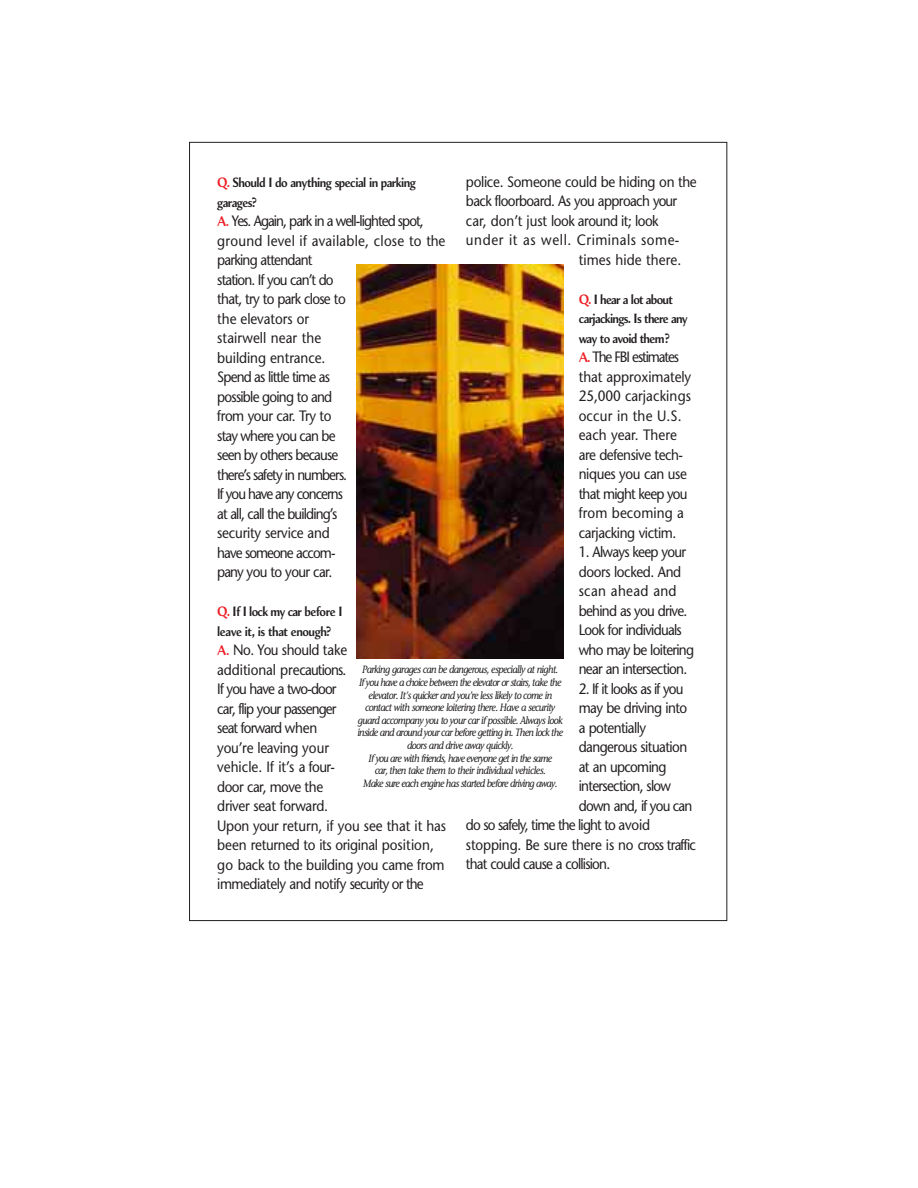
<style>
.page{position:relative;width:918px;height:1188px;background:#fff}
.page>*{position:absolute;margin:0;border:0;box-sizing:border-box;transform-origin:0 0}
.t1{font:15px/19.5px "Stone Sans";letter-spacing:-.04em;color:#231f20;scale:.9 1}
.t2{font:15px/19.5px "Stone Sans";letter-spacing:-.06em;color:#231f20;scale:.9 1}
.t3{font:15px/19.5px "Shell Sans Bold Table";letter-spacing:-.045em;color:#231f20;scale:.9 1}
.t4{font:15px "Stone Sans";letter-spacing:-.065em;color:#231f20;scale:.9 1}
.t5{font:15px "Stone Sans";letter-spacing:-.01em;color:#231f20;scale:.9 1}
.t6{font:15px "Stone Sans";letter-spacing:.035em;color:#231f20;scale:.9 1}
.t7{font:15px "Stone Sans";letter-spacing:.005em;color:#231f20;scale:.9 1}
.t8{font:italic 10.5px/12.6px "Stone Informal";letter-spacing:-.06em;color:#231f20;text-align:center;scale:.9 1}
.s1{color:#ee1d23}
.s2{font-family:"Shell Sans Bold Table";color:#ee1d23}
</style>
<div class="page">
<img style="left:357px;top:264px;width:207px;height:395px">
<p class="t1" style="left:466px;top:174px;width:258px">police. Someone could be hiding on the</p>
<p class="t1" style="left:466px;top:193px;width:236px">back floorboard. As you approach your</p>
<p class="t1" style="left:466px;top:213px;width:216px">car, don’t just look around it; look</p>
<p class="t6" style="left:466px;top:235px;width:239px">under it as well. Criminals some-</p>
<p class="t7" style="left:579px;top:254px;width:116px">times hide there.</p>
<p class="t3" style="left:579px;top:291px;width:123px"><span class="s1">Q.</span> I hear a lot about carjackings. Is there any way to avoid them?</p>
<p class="t1" style="left:579px;top:349px;width:127px"><span class="s2">A.</span> The FBI estimates that approximately<br>25,000 carjackings occur in the U.S. each year. There are defensive tech&shy;niques you can use that might keep you from becoming a carjacking victim.</p>
<p class="t1" style="left:579px;top:544px;width:130px">1. Always keep your doors locked. And scan ahead and behind as you drive.<br>Look for individuals who may be loitering near an intersection.</p>
<p class="t4" style="left:579px;top:683px;width:118px">2. If it looks as if you</p>
<p class="t1" style="left:579px;top:700px;width:122px">may be driving into</p>
<p class="t1" style="left:579px;top:720px;width:76px">a potentially</p>
<p class="t1" style="left:579px;top:739px;width:122px">dangerous situation</p>
<p class="t1" style="left:579px;top:759px;width:99px">at an upcoming</p>
<p class="t1" style="left:579px;top:778px;width:104px">intersection, slow</p>
<p class="t2" style="left:579px;top:798px;width:128px">down and, if you can</p>
<p class="t4" style="left:466px;top:820px;width:206px">do so safely, time the light to avoid</p>
<p class="t5" style="left:466px;top:839px;width:257px">stopping. Be sure there is no cross traffic</p>
<p class="t1" style="left:466px;top:856px;width:162px">that could cause a collision.</p>
<p class="t3" style="left:217px;top:174px;width:222px"><span class="s1">Q.</span> Should I do anything special in parking garages?</p>
<p class="t2" style="left:217px;top:213px;width:255px"><span class="s2">A.</span> Yes. Again, park in a well-lighted spot, ground level if available, close to the parking attendant<br>station. If you can’t do<br>that, try to park close to<br>the elevators or<br>stairwell near the<br>building entrance.<br>Spend as little time as<br>possible going to and<br>from your car. Try to<br>stay where you can be<br>seen by others because<br>there’s safety in numbers.<br>If you have any concerns<br>at all, call the building’s<br>security service and<br>have someone accom-<br>pany you to your car.</p>
<p class="t3" style="left:217px;top:603px;width:141px"><span class="s1">Q.</span> If I lock my car before I leave it, is that enough?</p>
<p class="t1" style="left:217px;top:642px;width:256px"><span class="s2">A.</span> No. You should take<br>additional precautions.<br>If you have a two-door<br>car, flip your passenger<br>seat forward when<br>you’re leaving your<br>vehicle. If it’s a four-<br>door car, move the<br>driver seat forward.<br>Upon your return, if you see that it has been returned to its original position, go back to the building you came from immediately and notify security or the</p>
<p class="t8" style="left:357px;top:665px;width:230px">Parking garages can be dangerous, especially at night.<br>If you have a choice between the elevator or stairs, take the elevator. It’s quicker and you’re less likely to come in contact with someone loitering there. Have a security guard accompany you to your car if possible. Always look inside and around your car before getting in. Then lock the doors and drive away quickly.<br>If you are with friends, have everyone get in the same<br>car, then take them to their individual vehicles.<br>Make sure each engine has started before driving away.</p>
</div>
